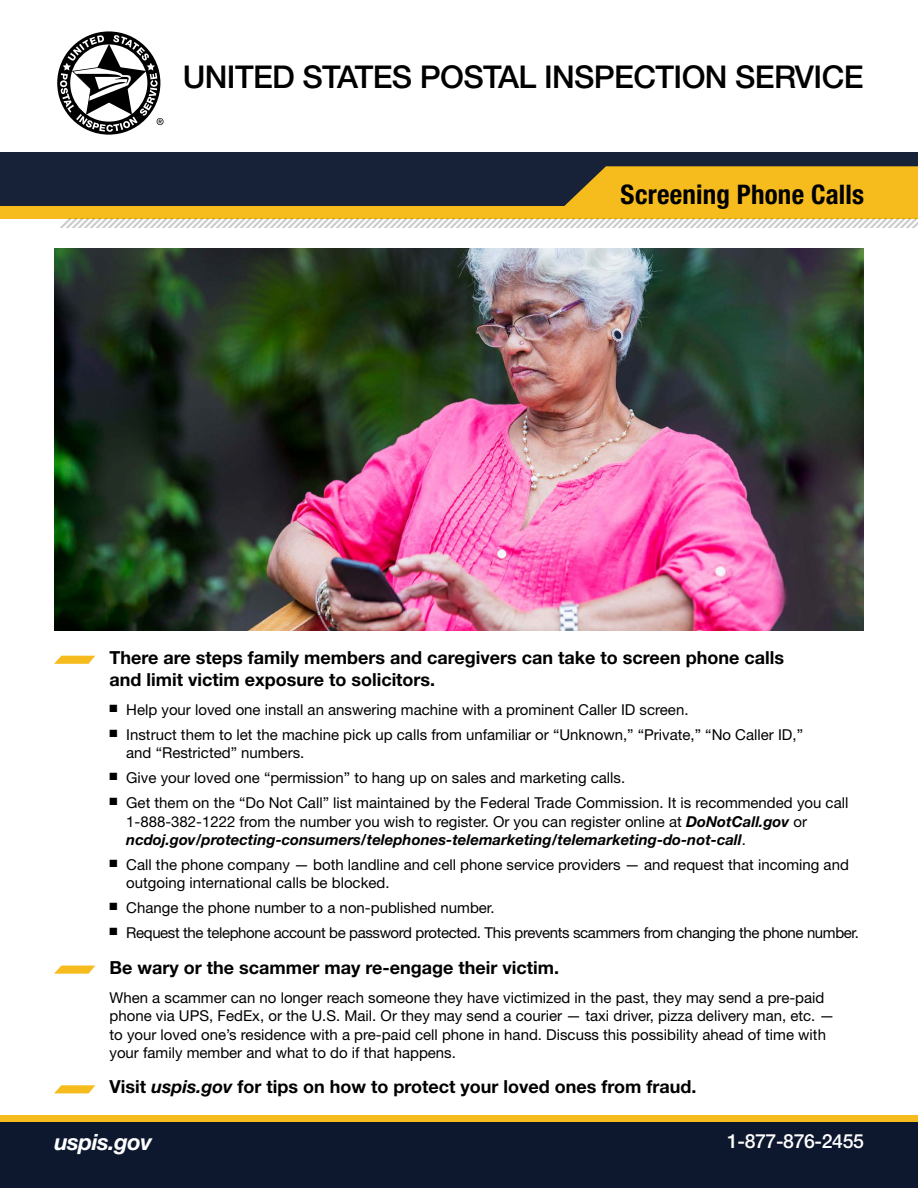
<style>
.page{position:relative;width:918px;height:1188px;background:#fff}
.page>*{position:absolute;margin:0;border:0;box-sizing:border-box;transform-origin:0 0}
.t1{font:500 31.5px "Helvetica Neue LT Std";letter-spacing:-.02em;color:#000}
.t2{font:700 condensed 27px "Helvetica Neue LT Std";letter-spacing:.005em;color:#000}
.t3{font:italic 700 22.5px "Helvetica Neue LT Std";letter-spacing:-.02em;color:#fff}
.t4{font:500 19.5px "Helvetica Neue LT Std";letter-spacing:-.02em;color:#fff}
.Body{font:700 18px/22px "Helvetica Neue LT Std";color:#000}
.Body-2{font:15px/18.5px "Helvetica Neue LT Std";color:#000}
.Body-3{font:15px "Helvetica Neue LT Std";letter-spacing:-.025em;color:#000}
.s1{font-weight:700;font-style:italic}
.s2{font-style:italic}
</style>
<div class="page">
<div style="left:0;top:1118px;width:918px;height:70px;background:#0d172e"></div>
<div style="left:0;top:1115px;width:918px;height:7px;background:#f6bc1e"></div>
<div style="left:0;top:152px;width:918px;height:54px;background:#172137"></div>
<div style="left:0;top:206px;width:918px;height:13px;background:#f6bc1e"></div>
<svg style="left:60px;top:219px;width:858px;height:9px"></svg>
<svg style="left:56px;top:30px;width:106px;height:106px"></svg>
<svg style="left:60px;top:35px;width:104px;height:97px"></svg>
<img style="left:54px;top:248px;width:810px;height:383px">
<svg style="left:564px;top:166px;width:354px;height:40px;background:#e6b11f"></svg>
<svg style="left:54px;top:656px;width:41px;height:8px"></svg>
<svg style="left:54px;top:966px;width:41px;height:8px"></svg>
<svg style="left:54px;top:1085px;width:41px;height:8px"></svg>
<h1 class="t1" style="left:183px;top:58px;width:682px">UNITED STATES POSTAL INSPECTION SERVICE</h1>
<p class="t2" style="left:621px;top:178px;width:245px">Screening Phone Calls</p>
<p class="Body" style="left:110px;top:646px;width:676px">There are steps family members and caregivers can take to screen phone calls and limit victim exposure to solicitors.</p>
<p class="Body-2" style="left:110px;top:700px;width:581px">■ Help your loved one install an answering machine with a prominent Caller ID screen.</p>
<p class="Body-2" style="left:126px;top:725px;width:678px;text-indent:-17px">■ Instruct them to let the machine pick up calls from unfamiliar or “Unknown,” “Private,” “No Caller ID,” and “Restricted” numbers.</p>
<p class="Body-2" style="left:110px;top:769px;width:517px">■ Give your loved one “permission” to hang up on sales and marketing calls.</p>
<p class="Body-2" style="left:126px;top:793px;width:724px;text-indent:-17px">■ Get them on the “Do Not Call” list maintained by the Federal Trade Commission. It is recommended you call<br>1-888-382-1222 from the number you wish to register. Or you can register online at <span class="s1">DoNotCall.gov</span> or <span class="s1">ncdoj.gov/protecting-consumers/telephones-telemarketing/telemarketing-do-not-call</span>.</p>
<p class="Body-2" style="left:126px;top:855px;width:724px;text-indent:-17px">■ Call the phone company — both landline and cell phone service providers — and request that incoming and outgoing international calls be blocked.</p>
<p class="Body-2" style="left:110px;top:899px;width:387px">■ Change the phone number to a non-published number.</p>
<p class="Body-3" style="left:110px;top:924px;width:751px">■ Request the telephone account be password protected. This prevents scammers from changing the phone number.</p>
<p class="Body" style="left:110px;top:956px;width:451px">Be wary or the scammer may re-engage their victim.</p>
<p class="Body-2" style="left:110px;top:988px;width:727px">When a scammer can no longer reach someone they have victimized in the past, they may send a pre-paid phone via UPS, FedEx, or the U.S. Mail. Or they may send a courier — taxi driver, pizza delivery man, etc. — to your loved one’s residence with a pre-paid cell phone in hand. Discuss this possibility ahead of time with your family member and what to do if that happens.</p>
<p class="Body" style="left:110px;top:1076px;width:589px">Visit <span class="s2">uspis.gov</span> for tips on how to protect your loved ones from fraud.</p>
<p class="t3" style="left:54px;top:1128px;width:100px">uspis.gov</p>
<h3 class="t4" style="left:727px;top:1129px;width:138px">1-877-876-2455</h3>
</div>
